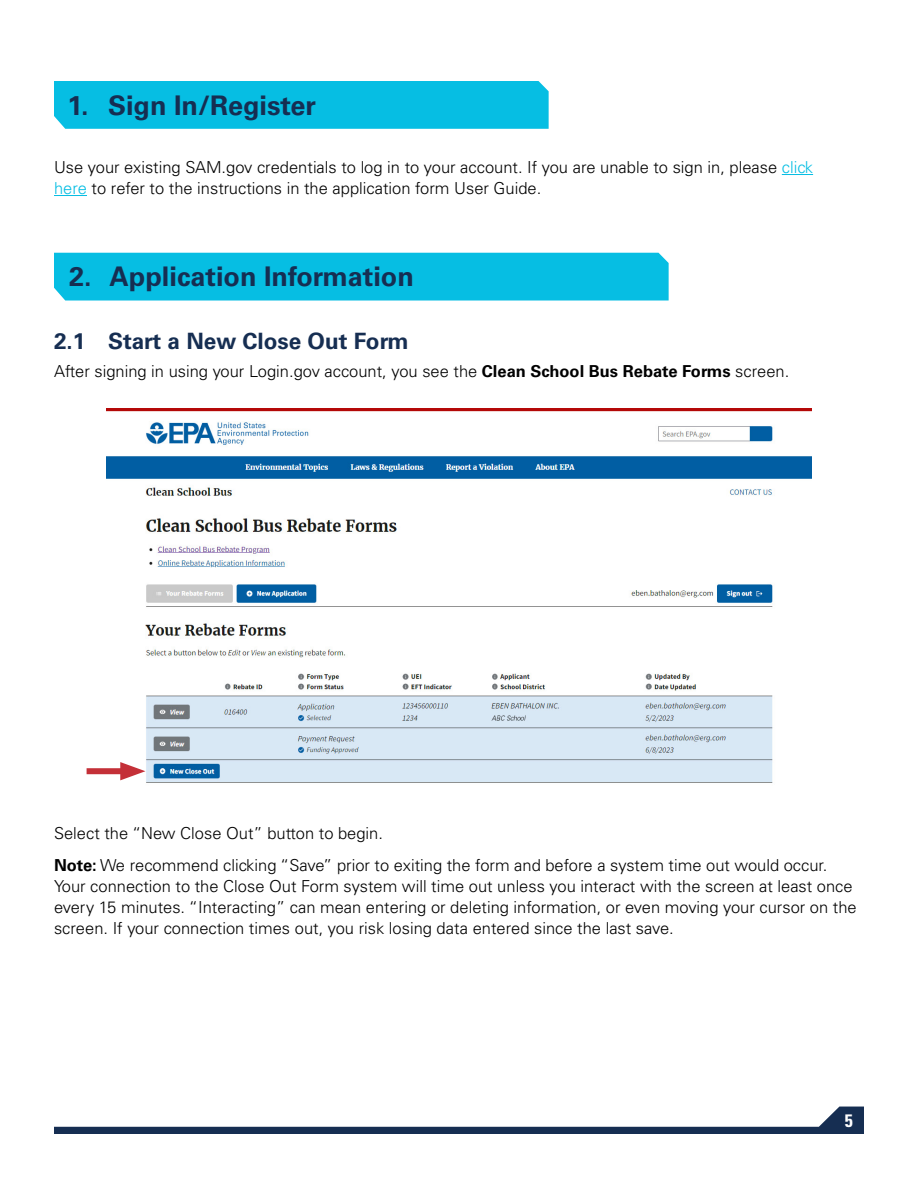
<style>
.page{position:relative;width:918px;height:1188px;background:#fff}
.page>*{position:absolute;margin:0;border:0;box-sizing:border-box;transform-origin:0 0}
.t1{font:700 27px "Univers LT Std";color:#162e52}
.t2{font:700 22.5px "Univers LT Std";color:#162e52}
.t3{font:700 condensed 18px "Univers LT Std";color:#fff}
.t4{font:300 16.5px/21px "Univers LT Std";color:#000}
.s1{color:#06bee3}
.s2{font-weight:700}
</style>
<div class="page">
<div style="left:54px;top:81px;width:495px;height:48px;background:#06bee3"></div>
<svg style="left:54px;top:1107px;width:810px;height:27px"></svg>
<hr style="left:782px;top:174px;width:31px;height:1px;background:#06bee3">
<hr style="left:54px;top:195px;width:33px;height:1px;background:#06bee3">
<div style="left:54px;top:253px;width:615px;height:48px;background:#06bee3"></div>
<img style="left:106px;top:408px;width:706px;height:375px">
<div style="left:87px;top:768px;width:44px;height:6px;background:#c43038"></div>
<svg style="left:120px;top:762px;width:25px;height:18px"></svg>
<p class="t1" style="left:68px;top:90px;width:250px">1. Sign In/Register</p>
<p class="t4" style="left:54px;top:157px;width:761px">Use your existing SAM.gov credentials to log in to your account. If you are unable to sign in, please <span class="s1">click here</span> to refer to the instructions in the application form User Guide.</p>
<p class="t1" style="left:69px;top:260px;width:346px">2. Application Information</p>
<p class="t2" style="left:54px;top:328px;width:356px">2.1 Start a New Close Out Form</p>
<p class="t4" style="left:54px;top:360px;width:737px">After signing in using your Login.gov account, you see the <span class="s2">Clean School Bus Rebate Forms</span> screen.</p>
<p class="t4" style="left:54px;top:823px;width:331px">Select the “New Close Out” button to begin.</p>
<p class="t4" style="left:54px;top:855px;width:804px"><span class="s2">Note:</span> We recommend clicking “Save” prior to exiting the form and before a system time out would occur.<br>Your connection to the Close Out Form system will time out unless you interact with the screen at least once every 15 minutes. “Interacting” can mean entering or deleting information, or even moving your cursor on the screen. If your connection times out, you risk losing data entered since the last save.</p>
<p class="t3" style="left:845px;top:1109px;width:9px">5</p>
</div>
